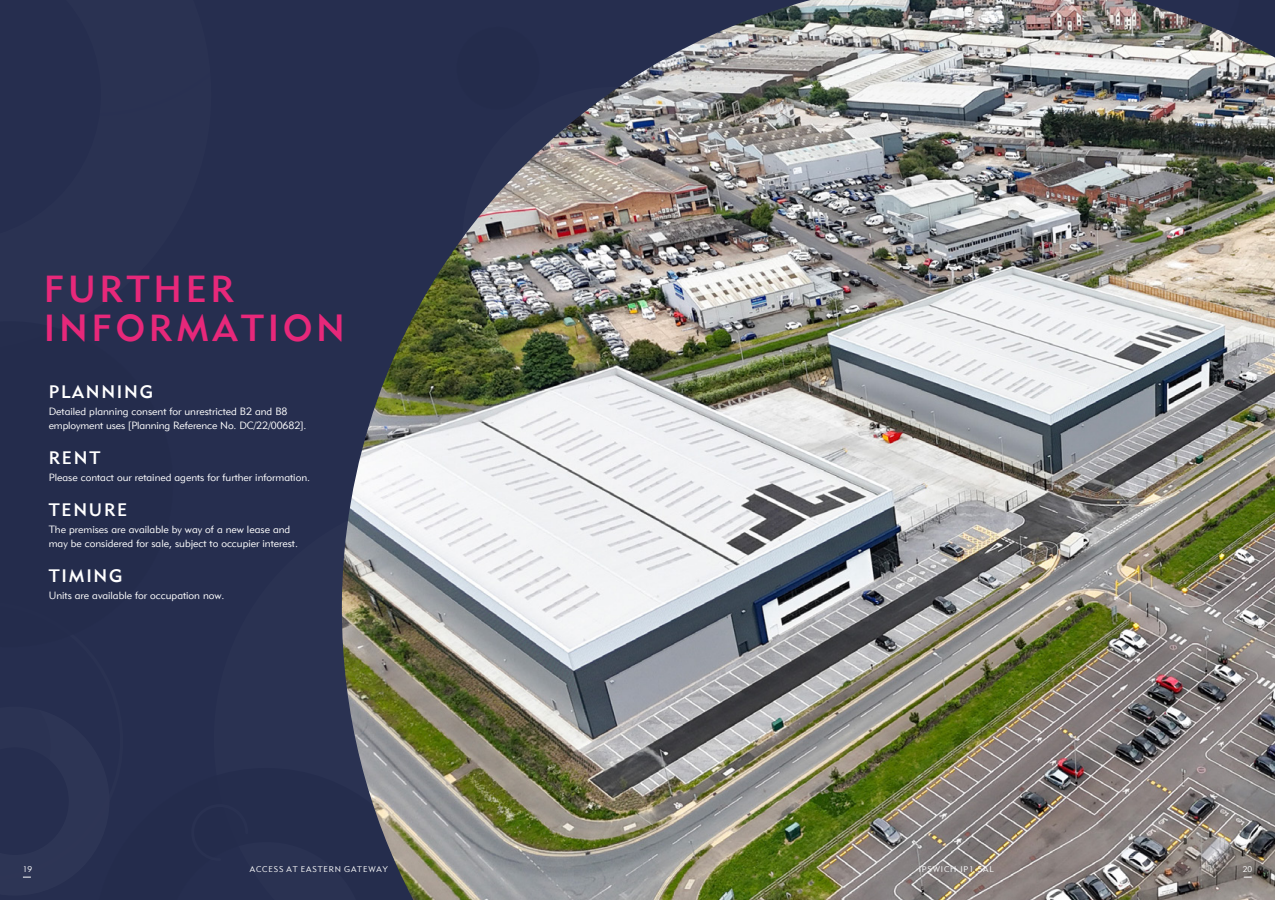
<style>
.page{position:relative;width:1275px;height:900px;background:#262e4f}
.page>*{position:absolute;margin:0;border:0;box-sizing:border-box;transform-origin:0 0}
.t1{font:37.5px/39px "Geometric 415 BT Medium A";letter-spacing:.1em;color:#e7287a}
.t2{font:18px "Geometric 415 BT Medium A";letter-spacing:.1em;color:#fff}
.t3{font:10.5px/13.5px "Geometric 415 BT Lite A";color:#fff}
.t4{font:8.25px "Geometric 415 BT Lite A";letter-spacing:.1em;color:#fff}
</style>
<div class="page">
<img style="left:342px;top:0;width:933px;height:900px">
<svg style="left:22px;top:602px;width:413px;height:298px"></svg>
<h1 class="t1" style="left:44px;top:269px;width:302px">FURTHER<br>INFORMATION</h1>
<h2 class="t2" style="left:49px;top:380px;width:106px">PLANNING</h2>
<p class="t3" style="left:49px;top:404px;width:259px">Detailed planning consent for unrestricted B2 and B8 employment uses [Planning Reference No. DC/22/00682].</p>
<h2 class="t2" style="left:49px;top:446px;width:53px">RENT</h2>
<p class="t3" style="left:49px;top:470px;width:263px">Please contact our retained agents for further information.</p>
<h2 class="t2" style="left:49px;top:499px;width:80px">TENURE</h2>
<p class="t3" style="left:49px;top:523px;width:251px">The premises are available by way of a new lease and may be considered for sale, subject to occupier interest.</p>
<h2 class="t2" style="left:49px;top:565px;width:75px">TIMING</h2>
<p class="t3" style="left:49px;top:589px;width:177px">Units are available for occupation now.</p>
<p class="t4" style="left:23px;top:864px;width:11px">19</p>
<p class="t4" style="left:250px;top:864px;width:139px">ACCESS AT EASTERN GATEWAY</p>
<p class="t4" style="left:919px;top:864px;width:76px">IPSWICH IP1 5AL</p>
<p class="t4" style="left:1243px;top:864px;width:11px">20</p>
</div>
